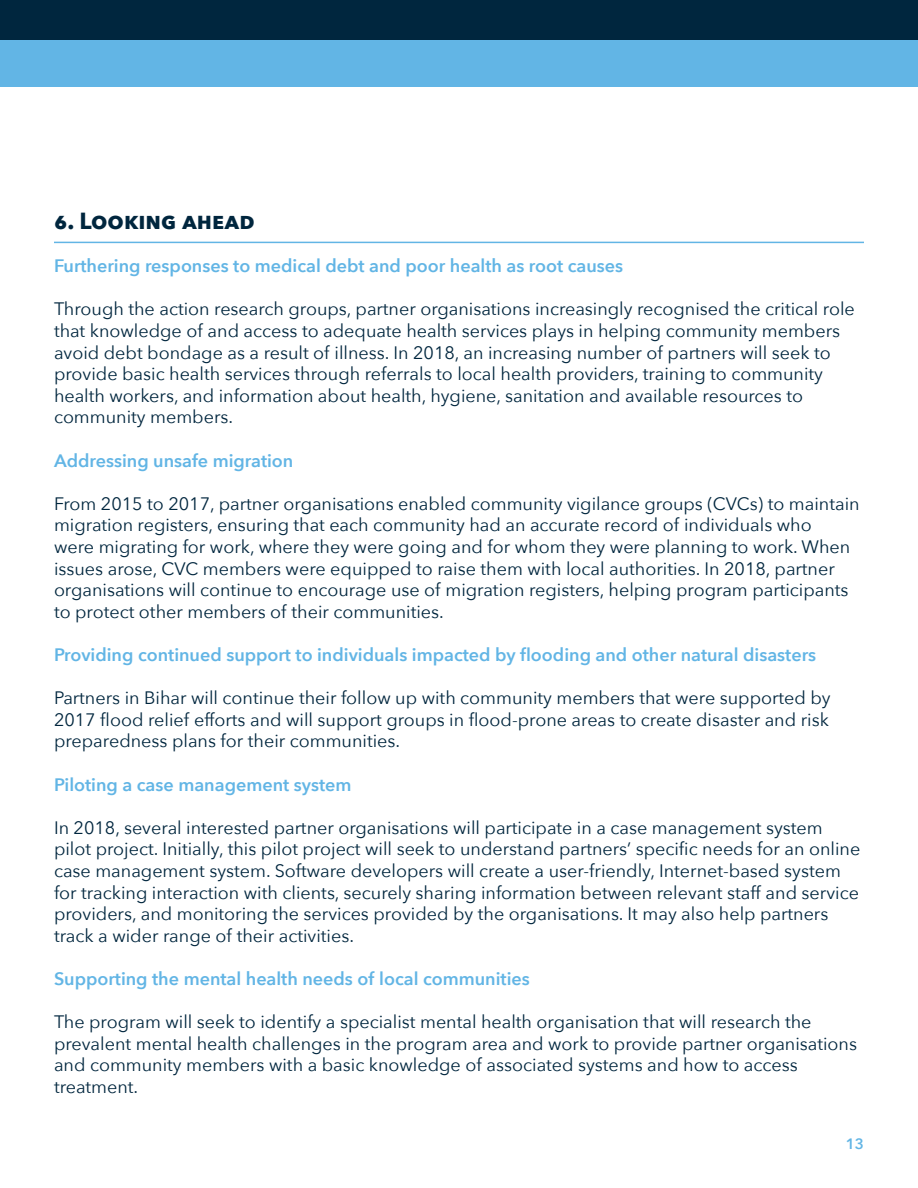
<style>
.page{position:relative;width:918px;height:1188px;background:#fff}
.page>*{position:absolute;margin:0;border:0;box-sizing:border-box;transform-origin:0 0}
.t1{font:700 23.25px "Avenir Next";color:#00263e}
.t2{font:18px/21.6px "Avenir Next";color:#00263e}
.t3{font:600 18px "Avenir Next";color:#62b5e5}
.t4{font:600 15px "Avenir Next";color:#62b5e5}
</style>
<div class="page">
<div style="left:0;top:0;width:918px;height:40px;background:#00263e"></div>
<div style="left:0;top:40px;width:918px;height:46px;background:#62b5e5"></div>
<hr style="left:54px;top:242px;width:810px;height:1px;background:#62b5e5">
<p class="t1" style="left:54px;top:201px;width:202px">6. Looking ahead</p>
<p class="t3" style="left:54px;top:250px;width:571px">Furthering responses to medical debt and poor health as root causes</p>
<p class="t2" style="left:54px;top:297px;width:802px">Through the action research groups, partner organisations increasingly recognised the critical role that knowledge of and access to adequate health services plays in helping community members avoid debt bondage as a result of illness. In 2018, an increasing number of partners will seek to provide basic health services through referrals to local health providers, training to community health workers, and information about health, hygiene, sanitation and available resources to community members.</p>
<p class="t3" style="left:54px;top:445px;width:241px">Addressing unsafe migration</p>
<p class="t2" style="left:54px;top:492px;width:807px">From 2015 to 2017, partner organisations enabled community vigilance groups (CVCs) to maintain migration registers, ensuring that each community had an accurate record of individuals who<br>were migrating for work, where they were going and for whom they were planning to work. When issues arose, CVC members were equipped to raise them with local authorities. In 2018, partner organisations will continue to encourage use of migration registers, helping program participants to protect other members of their communities.</p>
<p class="t3" style="left:54px;top:639px;width:764px">Providing continued support to individuals impacted by flooding and other natural disasters</p>
<p class="t2" style="left:54px;top:686px;width:778px;text-align:justify">Partners in Bihar will continue their follow up with community members that were supported by 2017 flood relief efforts and will support groups in flood-prone areas to create disaster and risk preparedness plans for their communities.</p>
<p class="t3" style="left:54px;top:769px;width:299px">Piloting a case management system</p>
<p class="t2" style="left:54px;top:816px;width:808px">In 2018, several interested partner organisations will participate in a case management system pilot project. Initially, this pilot project will seek to understand partners’ specific needs for an online case management system. Software developers will create a user-friendly, Internet-based system for tracking interaction with clients, securely sharing information between relevant staff and service providers, and monitoring the services provided by the organisations. It may also help partners track a wider range of their activities.</p>
<p class="t3" style="left:54px;top:963px;width:477px">Supporting the mental health needs of local communities</p>
<p class="t2" style="left:54px;top:1010px;width:805px">The program will seek to identify a specialist mental health organisation that will research the prevalent mental health challenges in the program area and work to provide partner organisations and community members with a basic knowledge of associated systems and how to access treatment.</p>
<p class="t4" style="left:846px;top:1131px;width:20px">13</p>
</div>
